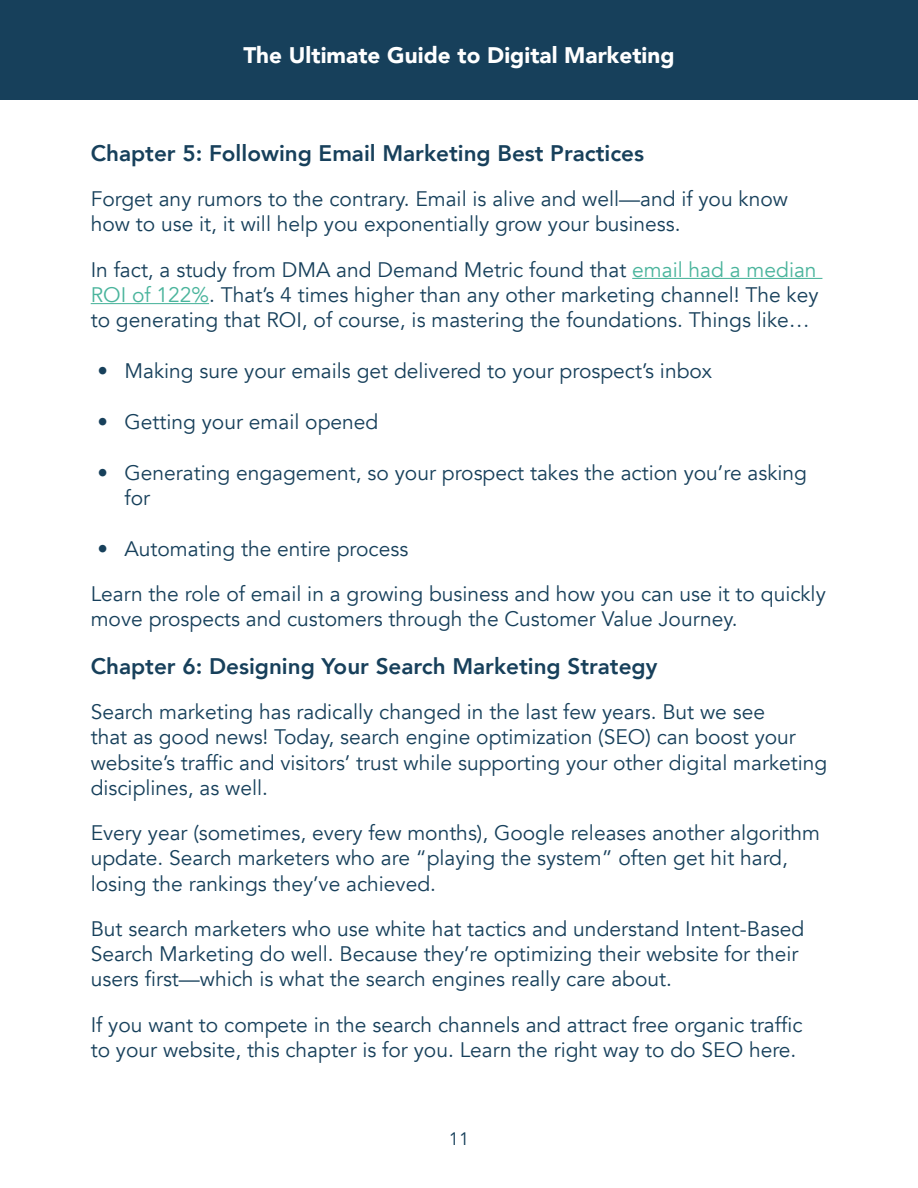
<style>
.page{position:relative;width:918px;height:1188px;background:#fff}
.page>*{position:absolute;margin:0;border:0;box-sizing:border-box;transform-origin:0 0}
.t1{font:800 22.5px "Avenir";color:#17405b}
.t2{font:900 22.5px "Avenir";color:#fff}
.t3{font:21px/25.2px "Avenir";color:#17405b}
.t4{font:18px "Avenir";color:#17405b}
.s1{color:#4ab49c}
</style>
<div class="page">
<div style="left:0;top:0;width:918px;height:99px;background:#17405b"></div>
<hr style="left:632px;top:278px;width:190px;height:1px;background:#4ab49c">
<hr style="left:91px;top:303px;width:118px;height:1px;background:#4ab49c">
<p class="t2" style="left:243px;top:36px;width:433px">The Ultimate Guide to Digital Marketing</p>
<p class="t1" style="left:91px;top:135px;width:555px">Chapter 5: Following Email Marketing Best Practices</p>
<p class="t3" style="left:91px;top:187px;width:699px">Forget any rumors to the contrary. Email is alive and well—and if you know how to use it, it will help you exponentially grow your business.</p>
<p class="t3" style="left:91px;top:257px;width:729px;text-align:justify">In fact, a study from DMA and Demand Metric found that <span class="s1">email had a median ROI of 122%</span>. That’s 4 times higher than any other marketing channel! The key to generating that ROI, of course, is mastering the foundations. Things like…</p>
<p class="t3" style="left:97px;top:359px;width:616px">• Making sure your emails get delivered to your prospect’s inbox</p>
<p class="t3" style="left:97px;top:409px;width:282px">• Getting your email opened</p>
<p class="t3" style="left:124px;top:460px;width:684px;text-indent:-27px">• Generating engagement, so your prospect takes the action you’re asking for</p>
<p class="t3" style="left:91px;top:526px;width:737px;line-height:45.5px;text-indent:7px">• Automating the entire process<br>Learn the role of email in a growing business and how you can use it to quickly</p>
<p class="t3" style="left:91px;top:607px;width:648px">move prospects and customers through the Customer Value Journey.</p>
<p class="t1" style="left:91px;top:648px;width:568px">Chapter 6: Designing Your Search Marketing Strategy</p>
<p class="t3" style="left:91px;top:700px;width:738px">Search marketing has radically changed in the last few years. But we see<br>that as good news! Today, search engine optimization (SEO) can boost your website’s traffic and visitors’ trust while supporting your other digital marketing disciplines, as well.</p>
<p class="t3" style="left:91px;top:821px;width:731px">Every year (sometimes, every few months), Google releases another algorithm update. Search marketers who are “playing the system” often get hit hard, losing the rankings they’ve achieved.</p>
<p class="t3" style="left:91px;top:917px;width:715px">But search marketers who use white hat tactics and understand Intent-Based<br>Search Marketing do well. Because they’re optimizing their website for their users first—which is what the search engines really care about.</p>
<p class="t3" style="left:91px;top:1012px;width:713px">If you want to compete in the search channels and attract free organic traffic to your website, this chapter is for you. Learn the right way to do SEO here.</p>
<p class="t4" style="left:449px;top:1128px;width:22px">11</p>
</div>
